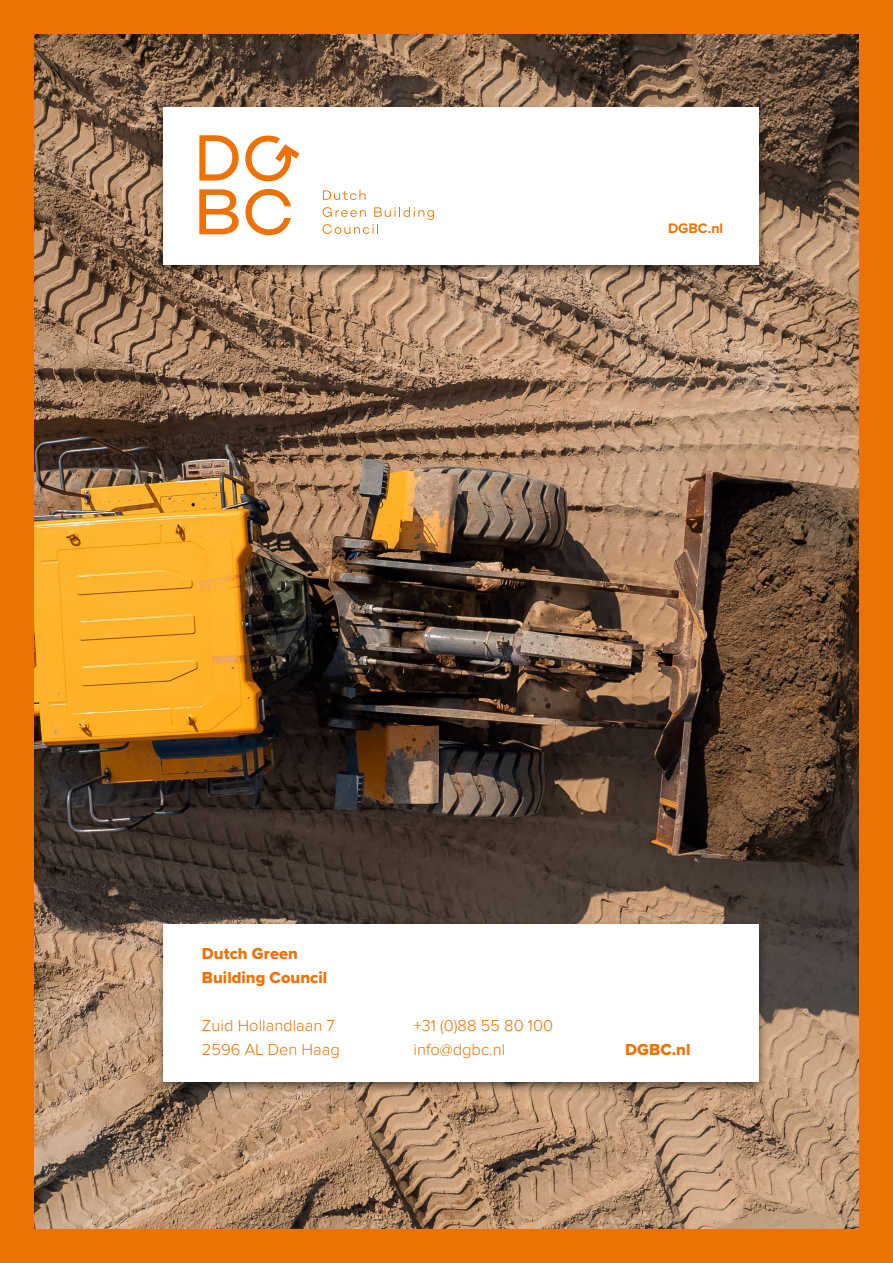
<style>
.page{position:relative;width:893px;height:1263px;background:#ee7203}
.page>*{position:absolute;margin:0;border:0;box-sizing:border-box;transform-origin:0 0}
.t1{font:300 16.5px/24px "Proxima Nova";color:#ee7203}
.t2{font:16.5px/24px "Proxima Nova Extrabld";color:#ee7203}
.t3{font:700 14.25px "Proxima Nova";color:#ee7203}
</style>
<div class="page">
<img style="left:34px;top:34px;width:825px;height:1195px">
<div style="left:155px;top:104px;width:612px;height:174px;background:#000;opacity:.5"></div>
<div style="left:163px;top:108px;width:595px;height:157px;background:#fff"></div>
<svg style="left:323px;top:190px;width:42px;height:10px"></svg>
<svg style="left:323px;top:207px;width:111px;height:27px"></svg>
<svg style="left:199px;top:135px;width:40px;height:46px"></svg>
<svg style="left:245px;top:136px;width:55px;height:45px"></svg>
<svg style="left:199px;top:189px;width:40px;height:45px"></svg>
<svg style="left:245px;top:189px;width:46px;height:46px"></svg>
<div style="left:155px;top:920px;width:612px;height:174px;background:#000;opacity:.5"></div>
<div style="left:163px;top:924px;width:595px;height:158px;background:#fff"></div>
<p class="t3" style="left:668px;top:218px;width:57px">DGBC.nl</p>
<p class="t2" style="left:202px;top:941px;width:127px">Dutch Green<br>Building Council</p>
<p class="t1" style="left:202px;top:1014px;width:139px">Zuid Hollandlaan 7<br>2596 AL Den Haag</p>
<p class="t1" style="left:414px;top:1014px;width:141px">+31 (0)88 55 80 100 info@dgbc.nl</p>
<p class="t2" style="left:625px;top:1037px;width:67px">DGBC.nl</p>
</div>
